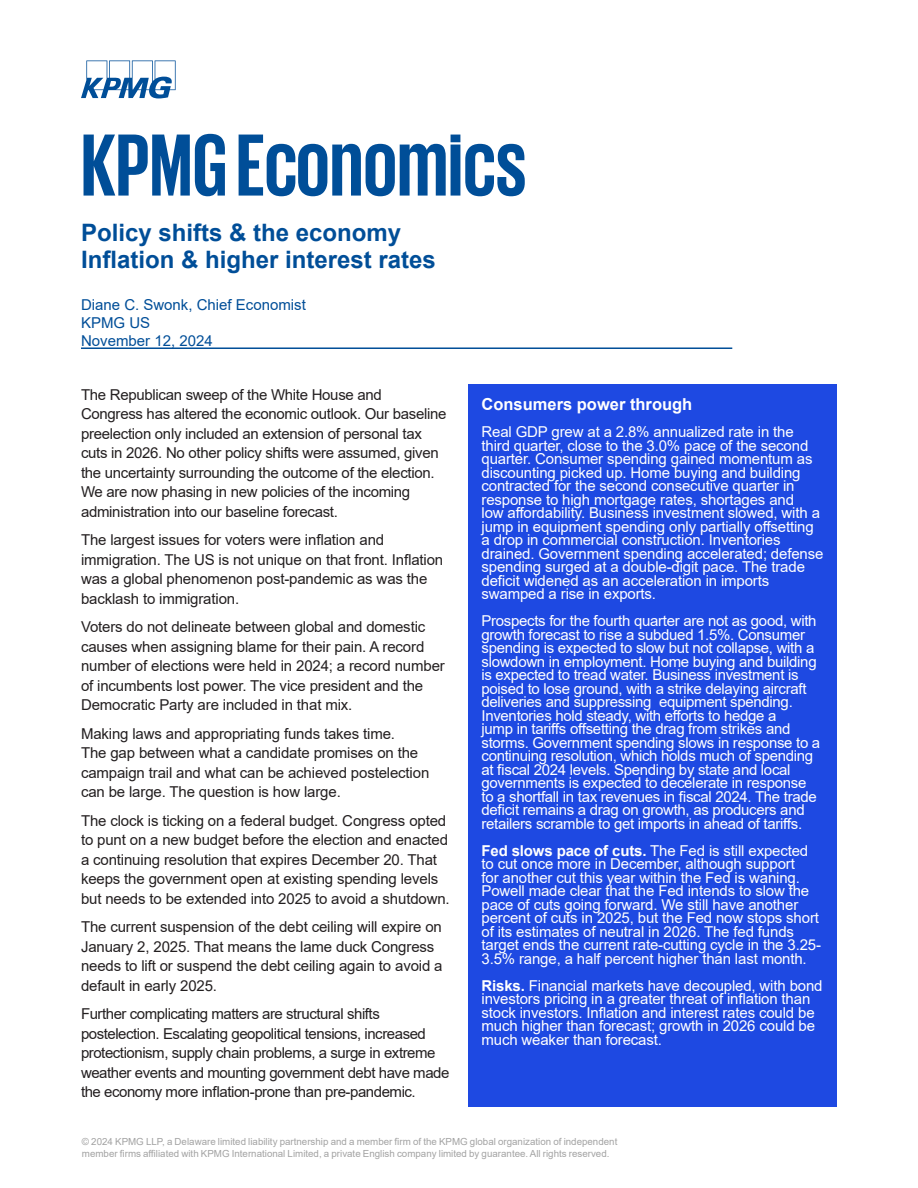
<style>
.page{position:relative;width:918px;height:1188px;background:#fff}
.page>*{position:absolute;margin:0;border:0;box-sizing:border-box;transform-origin:0 0}
.t1{font:700 90px "KPMG";color:#004e98}
.Cover_Subhead_Bold_White{font:700 24px "Arial";color:#004e98}
.Callout_17pt{font:700 16.5px "Arial";color:#fff}
.Callout_17pt-2{font:15px/13.5px "Arial";letter-spacing:-.01em;color:#fff}
.Bodycopy_10pt{font:15px/19.5px "Arial";letter-spacing:-.01em;color:#231f20}
.Bodycopy_10pt-2{font:15px/19.5px "Arial";letter-spacing:-.03em;color:#231f20}
.Header_date{font:15px "Arial";color:#004e98}
.t2{font:9.75px/12.8px "Arial";color:#a3a3a3}
.s1{font-weight:700}
</style>
<div class="page">
<svg style="left:81px;top:60px;width:95px;height:38px"></svg>
<div style="left:468px;top:385px;width:369px;height:722px;background:#1e49e2"></div>
<hr style="left:81px;top:347px;width:651px;height:2px;background:#004e98">
<h1 class="t1" style="left:81px;top:120px;width:447px">KPMG Economics</h1>
<p class="Cover_Subhead_Bold_White" style="left:81px;top:215px;width:322px">Policy shifts &amp; the economy</p>
<p class="Cover_Subhead_Bold_White" style="left:81px;top:242px;width:356px">Inflation &amp; higher interest rates</p>
<p class="Header_date" style="left:81px;top:294px;width:226px">Diane C. Swonk, Chief Economist</p>
<p class="Header_date" style="left:81px;top:312px;width:71px">KPMG US</p>
<p class="Header_date" style="left:81px;top:330px;width:133px">November 12, 2024</p>
<p class="Bodycopy_10pt" style="left:81px;top:385px;width:367px">The Republican sweep of the White House and Congress has altered the economic outlook. Our baseline preelection only included an extension of personal tax cuts in 2026. No other policy shifts were assumed, given the uncertainty surrounding the outcome of the election.<br>We are now phasing in new policies of the incoming administration into our baseline forecast.</p>
<p class="Bodycopy_10pt" style="left:81px;top:530px;width:364px">The largest issues for voters were inflation and immigration. The US is not unique on that front. Inflation was a global phenomenon post-pandemic as was the backlash to immigration.</p>
<p class="Bodycopy_10pt" style="left:81px;top:617px;width:365px">Voters do not delineate between global and domestic causes when assigning blame for their pain. A record number of elections were held in 2024; a record number of incumbents lost power. The vice president and the Democratic Party are included in that mix.</p>
<p class="Bodycopy_10pt" style="left:81px;top:724px;width:350px">Making laws and appropriating funds takes time.<br>The gap between what a candidate promises on the campaign trail and what can be achieved postelection can be large. The question is how large.</p>
<p class="Bodycopy_10pt" style="left:81px;top:811px;width:370px">The clock is ticking on a federal budget. Congress opted to punt on a new budget before the election and enacted a continuing resolution that expires December 20. That keeps the government open at existing spending levels but needs to be extended into 2025 to avoid a shutdown.</p>
<p class="Bodycopy_10pt" style="left:81px;top:917px;width:363px">The current suspension of the debt ceiling will expire on January 2, 2025. That means the lame duck Congress needs to lift or suspend the debt ceiling again to avoid a default in early 2025.</p>
<p class="Bodycopy_10pt-2" style="left:81px;top:1004px;width:370px">Further complicating matters are structural shifts postelection. Escalating geopolitical tensions, increased protectionism, supply chain problems, a surge in extreme weather events and mounting government debt have made the economy more inflation-prone than pre-pandemic.</p>
<p class="Callout_17pt" style="left:482px;top:393px;width:212px">Consumers power through</p>
<p class="Callout_17pt-2" style="left:482px;top:425px;width:343px">Real GDP grew at a 2.8% annualized rate in the third quarter, close to the 3.0% pace of the second quarter. Consumer spending gained momentum as discounting picked up. Home buying and building contracted for the second consecutive quarter in response to high mortgage rates, shortages and<br>low affordability. Business investment slowed, with a jump in equipment spending only partially offsetting a drop in commercial construction. Inventories drained. Government spending accelerated; defense spending surged at a double-digit pace. The trade deficit widened as an acceleration in imports swamped a rise in exports.</p>
<p class="Callout_17pt-2" style="left:482px;top:614px;width:340px">Prospects for the fourth quarter are not as good, with growth forecast to rise a subdued 1.5%. Consumer spending is expected to slow but not collapse, with a slowdown in employment. Home buying and building is expected to tread water. Business investment is poised to lose ground, with a strike delaying aircraft deliveries and suppressing equipment spending.<br>Inventories hold steady, with efforts to hedge a<br>jump in tariffs offsetting the drag from strikes and storms. Government spending slows in response to a continuing resolution, which holds much of spending at fiscal 2024 levels. Spending by state and local governments is expected to decelerate in response to a shortfall in tax revenues in fiscal 2024. The trade deficit remains a drag on growth, as producers and retailers scramble to get imports in ahead of tariffs.</p>
<p class="Callout_17pt-2" style="left:482px;top:843px;width:341px"><span class="s1">Fed slows pace of cuts.</span> The Fed is still expected to cut once more in December, although support<br>for another cut this year within the Fed is waning.<br>Powell made clear that the Fed intends to slow the pace of cuts going forward. We still have another percent of cuts in 2025, but the Fed now stops short of its estimates of neutral in 2026. The fed funds target ends the current rate-cutting cycle in the 3.25- 3.5% range, a half percent higher than last month.</p>
<p class="Callout_17pt-2" style="left:482px;top:978px;width:343px"><span class="s1">Risks.</span> Financial markets have decoupled, with bond investors pricing in a greater threat of inflation than stock investors. Inflation and interest rates could be much higher than forecast; growth in 2026 could be much weaker than forecast.</p>
<p class="t2" style="left:82px;top:1135px;width:537px">© 2024 KPMG LLP, a Delaware limited liability partnership and a member firm of the KPMG global organization of independent member firms affiliated with KPMG International Limited, a private English company limited by guarantee. All rights reserved.</p>
</div>
